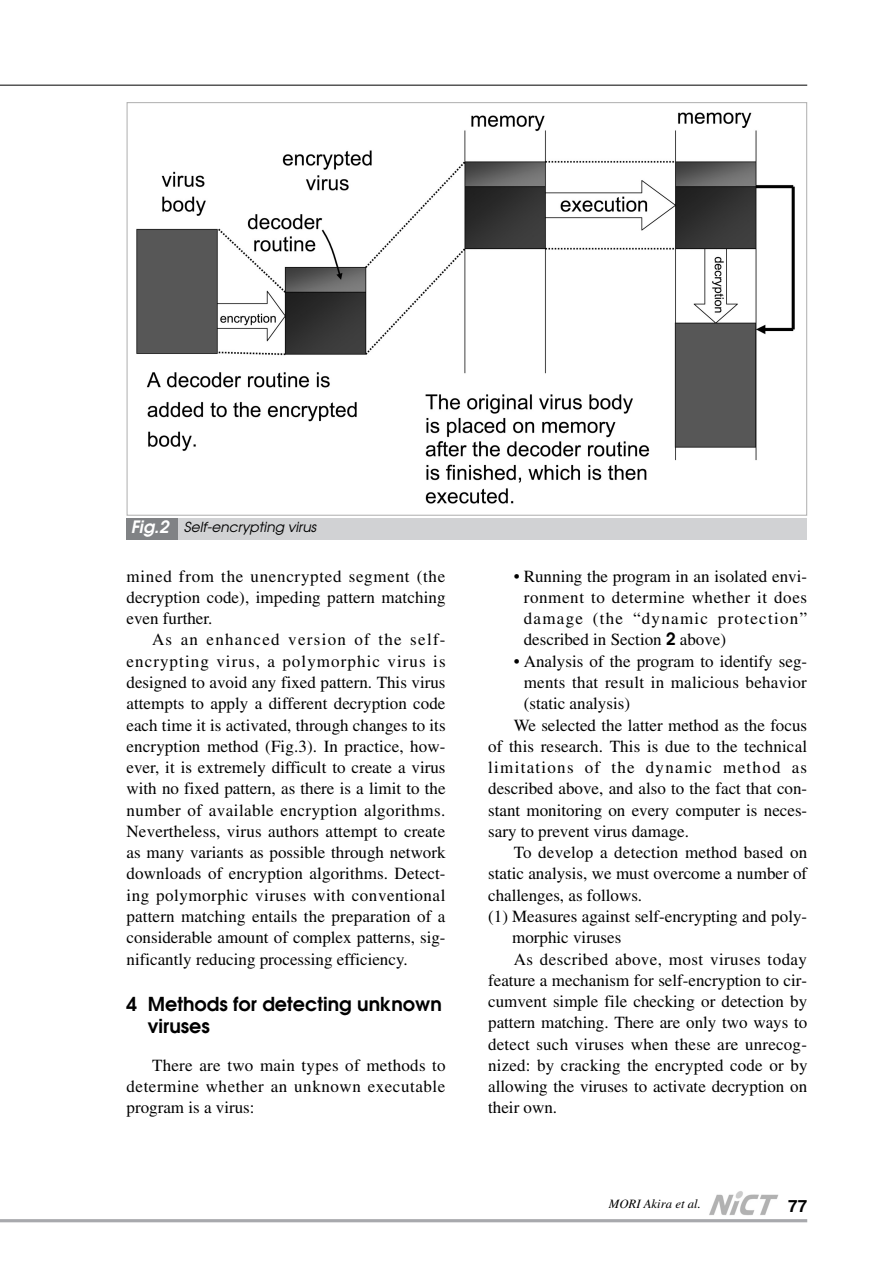
<style>
.page{position:relative;width:893px;height:1262px;background:#fff}
.page>*{position:absolute;margin:0;border:0;box-sizing:border-box;transform-origin:0 0}
.t1{font:600 19.2px/21.3px "Avant Garde";color:#000}
.t2{font:16.95px/21.3px "Times";color:#000;text-align:justify}
.t3{font:16.95px "Times";letter-spacing:.025em;color:#000}
.t4{font:16.95px "Times";letter-spacing:.075em;color:#000}
.t5{font:700 16.95px "Helvetica";color:#000}
.t6{font:italic 13.8px "Avant Garde";color:#000}
.t7{font:italic 12.75px "Times";color:#000}
.s1{font-weight:600;font-size:16.95px;color:#fff}
.s2{font-family:"Avant Garde";font-weight:600}
</style>
<div class="page">
<hr style="left:0;top:85px;width:807px;height:1px;background:#000">
<hr style="left:0;top:1219px;width:807px;height:3px;background:#a8a9ad">
<img style="left:709px;top:1191px;width:69px;height:24px">
<img style="left:136px;top:112px;width:659px;height:392px">
<div style="left:126px;top:518px;width:681px;height:21px;background:#d1d2d4"></div>
<div style="left:126px;top:518px;width:51px;height:21px;background:#808285"></div>
<p class="t6" style="left:131px;top:522px;width:187px"><span class="s1">Fig.2</span> Self-encrypting virus</p>
<p class="t2" style="left:126px;top:567px;width:320px">mined from the unencrypted segment (the decryption code), impeding pattern matching even further.</p>
<p class="t2" style="left:126px;top:631px;width:320px;text-indent:26px">As an enhanced version of the self&shy;encrypting virus, a polymorphic virus is designed to avoid any fixed pattern. This virus attempts to apply a different decryption code each time it is activated, through changes to its encryption method (Fig.3). In practice, how&shy;ever, it is extremely difficult to create a virus with no fixed pattern, as there is a limit to the number of available encryption algorithms.<br>Nevertheless, virus authors attempt to create as many variants as possible through network downloads of encryption algorithms. Detect&shy;ing polymorphic viruses with conventional pattern matching entails the preparation of a considerable amount of complex patterns, sig&shy;nificantly reducing processing efficiency.</p>
<p class="t1" style="left:148px;top:995px;width:295px;text-indent:-21px">4 Methods for detecting unknown viruses</p>
<p class="t2" style="left:126px;top:1056px;width:321px;text-indent:26px">There are two main types of methods to determine whether an unknown executable program is a virus:</p>
<p class="t2" style="left:524px;top:567px;width:285px;text-indent:-10px">• Running the program in an isolated envi&shy;ronment to determine whether it does damage (the “dynamic protection” described in Section <span class="s2">2</span> above)</p>
<p class="t2" style="left:513px;top:652px;width:295px">• Analysis of the program to identify seg-</p>
<p class="t2" style="left:524px;top:673px;width:284px">ments that result in malicious behavior</p>
<p class="t2" style="left:524px;top:694px;width:108px">(static analysis)</p>
<p class="t2" style="left:513px;top:716px;width:295px">We selected the latter method as the focus</p>
<p class="t2" style="left:488px;top:737px;width:320px">of this research. This is due to the technical</p>
<p class="t4" style="left:488px;top:761px;width:320px">limitations of the dynamic method as</p>
<p class="t2" style="left:488px;top:779px;width:320px">described above, and also to the fact that con-</p>
<p class="t2" style="left:488px;top:801px;width:320px">stant monitoring on every computer is neces-</p>
<p class="t2" style="left:488px;top:822px;width:202px">sary to prevent virus damage.</p>
<p class="t2" style="left:513px;top:843px;width:295px">To develop a detection method based on</p>
<p class="t2" style="left:488px;top:864px;width:320px">static analysis, we must overcome a number of</p>
<p class="t2" style="left:488px;top:886px;width:155px">challenges, as follows.</p>
<p class="t2" style="left:488px;top:907px;width:320px">(1) Measures against self-encrypting and poly-</p>
<p class="t2" style="left:512px;top:928px;width:111px">morphic viruses</p>
<p class="t3" style="left:513px;top:952px;width:295px">As described above, most viruses today</p>
<p class="t2" style="left:488px;top:971px;width:320px">feature a mechanism for self-encryption to cir-</p>
<p class="t2" style="left:488px;top:992px;width:320px">cumvent simple file checking or detection by</p>
<p class="t2" style="left:488px;top:1013px;width:320px">pattern matching. There are only two ways to</p>
<p class="t2" style="left:488px;top:1034px;width:320px">detect such viruses when these are unrecog-</p>
<p class="t2" style="left:488px;top:1056px;width:321px">nized: by cracking the encrypted code or by</p>
<p class="t2" style="left:488px;top:1077px;width:320px">allowing the viruses to activate decryption on</p>
<p class="t2" style="left:488px;top:1098px;width:70px">their own.</p>
<p class="t7" style="left:608px;top:1199px;width:94px">MORI Akira et al.</p>
<p class="t5" style="left:788px;top:1199px;width:20px">77</p>
</div>
